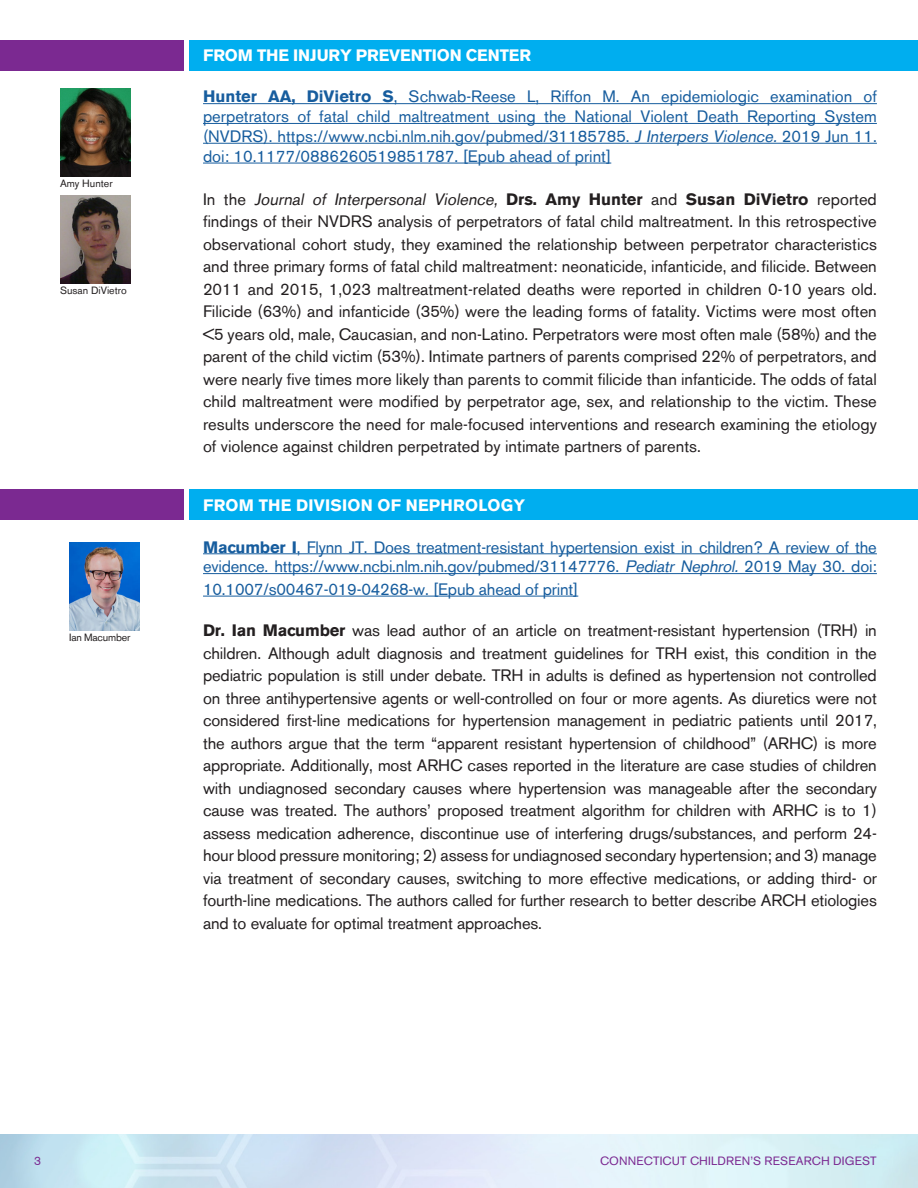
<style>
.page{position:relative;width:918px;height:1188px;background:#fff}
.page>*{position:absolute;margin:0;border:0;box-sizing:border-box;transform-origin:0 0}
.t1{font:16.5px/22.5px "Akzidenz Grotesk BE";letter-spacing:-.005em;color:#231f20;text-align:justify}
.t2{font:16.5px/19.8px "Akzidenz Grotesk BE";letter-spacing:-.01em;color:#175d9e;text-align:justify}
.t3{font:700 16.5px "Akzidenz Grotesk BE";letter-spacing:-.005em;color:#fff}
.t4{font:700 16.5px "Akzidenz Grotesk BE";letter-spacing:.015em;color:#fff}
.t5{font:12px "Akzidenz Grotesk BE";letter-spacing:.015em;color:#7b2991}
.t6{font:10.5px "Akzidenz Grotesk BE";color:#231f20}
.t7{font:10.5px "Akzidenz Grotesk BE";letter-spacing:-.02em;color:#231f20}
.s1{font-weight:700}
.s2{font-style:italic}
</style>
<div class="page">
<div style="left:189px;top:40px;width:729px;height:31px;background:#00aeef"></div>
<div style="left:189px;top:489px;width:729px;height:30px;background:#00aeef"></div>
<div style="left:0;top:40px;width:184px;height:31px;background:#7b2991"></div>
<div style="left:0;top:489px;width:184px;height:30px;background:#7b2991"></div>
<img style="left:60px;top:89px;width:71px;height:88px">
<img style="left:60px;top:195px;width:71px;height:88px">
<hr style="left:203px;top:103px;width:674px;height:1px;background:#175d9e">
<hr style="left:203px;top:123px;width:674px;height:1px;background:#175d9e">
<hr style="left:203px;top:143px;width:674px;height:1px;background:#175d9e">
<hr style="left:203px;top:163px;width:408px;height:1px;background:#175d9e">
<hr style="left:203px;top:553px;width:674px;height:1px;background:#175d9e">
<hr style="left:203px;top:573px;width:674px;height:1px;background:#175d9e">
<hr style="left:203px;top:596px;width:375px;height:1px;background:#175d9e">
<img style="left:69px;top:542px;width:71px;height:88px">
<p class="t6" style="left:60px;top:177px;width:54px">Amy Hunter</p>
<p class="t6" style="left:60px;top:284px;width:68px">Susan DiVietro</p>
<p class="t7" style="left:69px;top:631px;width:63px">Ian Macumber</p>
<p class="t3" style="left:203px;top:46px;width:329px">FROM THE INJURY PREVENTION CENTER</p>
<p class="t2" style="left:203px;top:87px;width:675px"><span class="s1">Hunter AA, DiVietro S</span>, Schwab-Reese L, Riffon M. An epidemiologic examination of perpetrators of fatal child maltreatment using the National Violent Death Reporting System (NVDRS). https://www.ncbi.nlm.nih.gov/pubmed/31185785. <span class="s2">J Interpers Violence.</span> 2019 Jun 11. doi: 10.1177/0886260519851787. [Epub ahead of print]</p>
<p class="t1" style="left:203px;top:188px;width:675px">In the <span class="s2">Journal of Interpersonal Violence,</span> <span class="s1">Drs. Amy Hunter</span> and <span class="s1">Susan DiVietro</span> reported findings of their NVDRS analysis of perpetrators of fatal child maltreatment. In this retrospective observational cohort study, they examined the relationship between perpetrator characteristics and three primary forms of fatal child maltreatment: neonaticide, infanticide, and filicide. Between 2011 and 2015, 1,023 maltreatment-related deaths were reported in children 0-10 years old.<br>Filicide (63%) and infanticide (35%) were the leading forms of fatality. Victims were most often &lt;5 years old, male, Caucasian, and non-Latino. Perpetrators were most often male (58%) and the parent of the child victim (53%). Intimate partners of parents comprised 22% of perpetrators, and were nearly five times more likely than parents to commit filicide than infanticide. The odds of fatal child maltreatment were modified by perpetrator age, sex, and relationship to the victim. These results underscore the need for male-focused interventions and research examining the etiology of violence against children perpetrated by intimate partners of parents.</p>
<p class="t4" style="left:203px;top:496px;width:323px">FROM THE DIVISION OF NEPHROLOGY</p>
<p class="t2" style="left:203px;top:537px;width:675px"><span class="s1">Macumber I</span>, Flynn JT. Does treatment-resistant hypertension exist in children? A review of the evidence. https://www.ncbi.nlm.nih.gov/pubmed/31147776. <span class="s2">Pediatr Nephrol.</span> 2019 May 30. doi:</p>
<p class="t2" style="left:203px;top:579px;width:377px">10.1007/s00467-019-04268-w. [Epub ahead of print]</p>
<p class="t1" style="left:203px;top:619px;width:675px"><span class="s1">Dr. Ian Macumber</span> was lead author of an article on treatment-resistant hypertension (TRH) in children. Although adult diagnosis and treatment guidelines for TRH exist, this condition in the pediatric population is still under debate. TRH in adults is defined as hypertension not controlled on three antihypertensive agents or well-controlled on four or more agents. As diuretics were not considered first-line medications for hypertension management in pediatric patients until 2017, the authors argue that the term “apparent resistant hypertension of childhood” (ARHC) is more appropriate. Additionally, most ARHC cases reported in the literature are case studies of children with undiagnosed secondary causes where hypertension was manageable after the secondary cause was treated. The authors’ proposed treatment algorithm for children with ARHC is to 1) assess medication adherence, discontinue use of interfering drugs/substances, and perform 24- hour blood pressure monitoring; 2) assess for undiagnosed secondary hypertension; and 3) manage via treatment of secondary causes, switching to more effective medications, or adding third- or fourth-line medications. The authors called for further research to better describe ARCH etiologies and to evaluate for optimal treatment approaches.</p>
<p class="t5" style="left:34px;top:1154px;width:8px">3</p>
<p class="t5" style="left:600px;top:1154px;width:278px">CONNECTICUT CHILDREN’S RESEARCH DIGEST</p>
</div>
